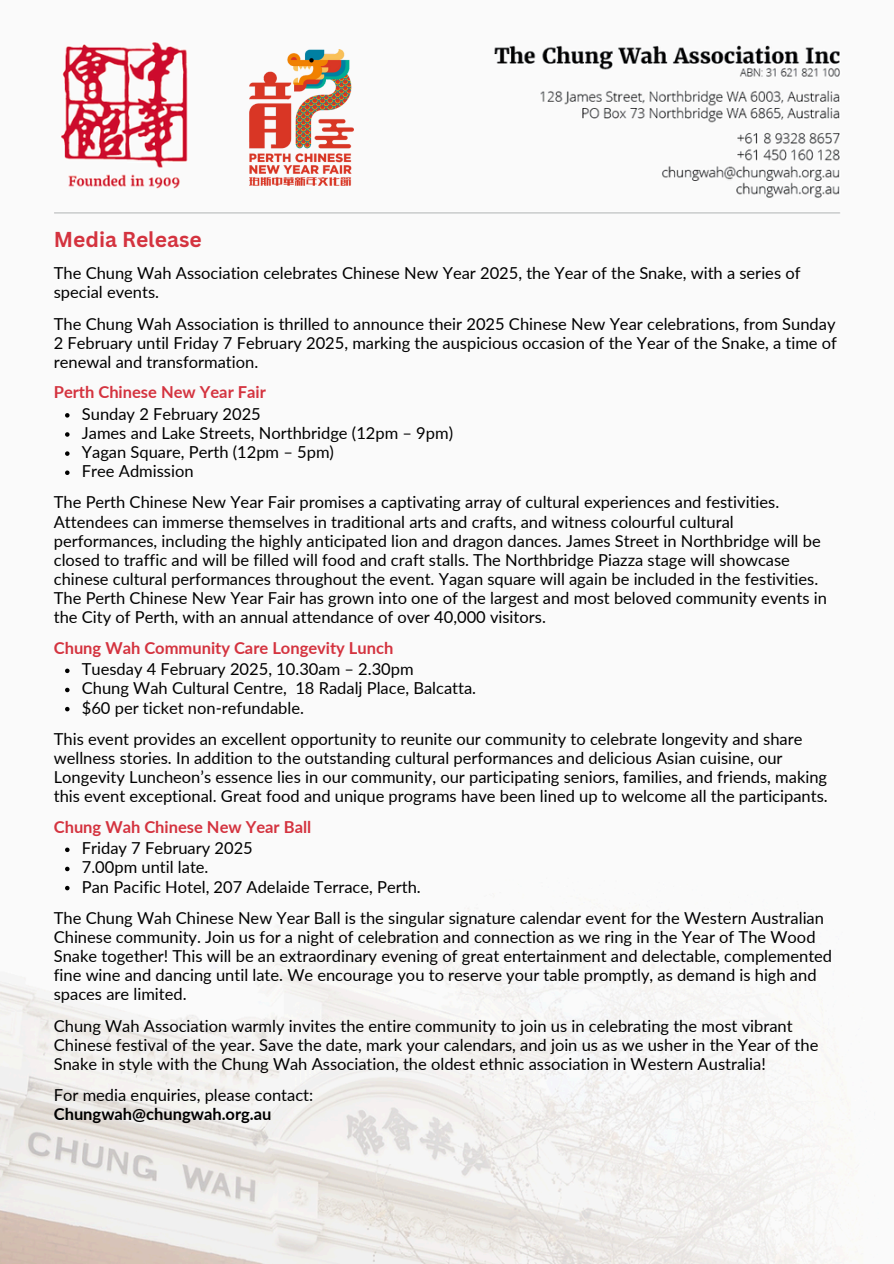
<style>
.page{position:relative;width:894px;height:1264px;background:#fff}
.page>*{position:absolute;margin:0;border:0;box-sizing:border-box;transform-origin:0 0}
.t1{font:700 21px "Canva Sans";color:#d4333f}
.t2{font:16.5px/19.2px "Lato";color:#000}
.t3{font:700 16.5px "Lato";color:#d4333f}
.t4{font:700 16.5px "Lato";color:#000}
</style>
<div class="page">
<img style="left:0;top:42px;width:841px;height:1221px">
<img style="left:249px;top:49px;width:104px;height:136px">
<svg style="left:65px;top:847px;width:4px;height:5px"></svg>
<svg style="left:65px;top:866px;width:4px;height:5px"></svg>
<svg style="left:65px;top:885px;width:4px;height:5px"></svg>
<svg style="left:65px;top:668px;width:4px;height:5px"></svg>
<svg style="left:65px;top:687px;width:4px;height:5px"></svg>
<svg style="left:65px;top:707px;width:4px;height:4px"></svg>
<svg style="left:65px;top:413px;width:4px;height:4px"></svg>
<svg style="left:65px;top:432px;width:4px;height:5px"></svg>
<svg style="left:65px;top:451px;width:4px;height:5px"></svg>
<svg style="left:65px;top:470px;width:4px;height:5px"></svg>
<p class="t1" style="left:54px;top:224px;width:149px">Media Release</p>
<p class="t2" style="left:54px;top:263px;width:748px">The Chung Wah Association celebrates Chinese New Year 2025, the Year of the Snake, with a series of special events.</p>
<h1 class="t2" style="left:54px;top:313px;width:784px;text-align:justify">The Chung Wah Association is thrilled to announce their 2025 Chinese New Year celebrations, from Sunday 2 February until Friday 7 February 2025, marking the auspicious occasion of the Year of the Snake, a time of renewal and transformation.</h1>
<p class="t3" style="left:54px;top:382px;width:213px">Perth Chinese New Year Fair</p>
<p class="t2" style="left:82px;top:404px;width:180px">Sunday 2 February 2025</p>
<p class="t2" style="left:82px;top:423px;width:372px">James and Lake Streets, Northbridge (12pm – 9pm)</p>
<p class="t2" style="left:82px;top:442px;width:253px">Yagan Square, Perth (12pm – 5pm)</p>
<p class="t2" style="left:82px;top:461px;width:113px">Free Admission</p>
<p class="t2" style="left:54px;top:492px;width:774px">The Perth Chinese New Year Fair promises a captivating array of cultural experiences and festivities.<br>Attendees can immerse themselves in traditional arts and crafts, and witness colourful cultural performances, including the highly anticipated lion and dragon dances. James Street in Northbridge will be closed to traffic and will be filled will food and craft stalls. The Northbridge Piazza stage will showcase chinese cultural performances throughout the event. Yagan square will again be included in the festivities.<br>The Perth Chinese New Year Fair has grown into one of the largest and most beloved community events in the City of Perth, with an annual attendance of over 40,000 visitors.</p>
<p class="t3" style="left:54px;top:637px;width:341px">Chung Wah Community Care Longevity Lunch</p>
<p class="t2" style="left:82px;top:659px;width:333px">Tuesday 4 February 2025, 10.30am – 2.30pm</p>
<p class="t2" style="left:82px;top:678px;width:395px">Chung Wah Cultural Centre, 18 Radalj Place, Balcatta.</p>
<h2 class="t2" style="left:82px;top:697px;width:223px">$60 per ticket non-refundable.</h2>
<p class="t2" style="left:54px;top:728px;width:775px">This event provides an excellent opportunity to reunite our community to celebrate longevity and share wellness stories. In addition to the outstanding cultural performances and delicious Asian cuisine, our Longevity Luncheon’s essence lies in our community, our participating seniors, families, and friends, making this event exceptional. Great food and unique programs have been lined up to welcome all the participants.</p>
<p class="t3" style="left:54px;top:816px;width:259px">Chung Wah Chinese New Year Ball</p>
<p class="t2" style="left:82px;top:838px;width:172px">Friday 7 February 2025</p>
<p class="t2" style="left:82px;top:857px;width:128px">7.00pm until late.</p>
<p class="t2" style="left:82px;top:876px;width:340px">Pan Pacific Hotel, 207 Adelaide Terrace, Perth.</p>
<h2 class="t2" style="left:54px;top:907px;width:779px">The Chung Wah Chinese New Year Ball is the singular signature calendar event for the Western Australian Chinese community. Join us for a night of celebration and connection as we ring in the Year of The Wood Snake together! This will be an extraordinary evening of great entertainment and delectable, complemented fine wine and dancing until late. We encourage you to reserve your table promptly, as demand is high and spaces are limited.</h2>
<p class="t2" style="left:54px;top:1015px;width:765px">Chung Wah Association warmly invites the entire community to join us in celebrating the most vibrant<br>Chinese festival of the year. Save the date, mark your calendars, and join us as we usher in the Year of the<br>Snake in style with the Chung Wah Association, the oldest ethnic association in Western Australia!</p>
<p class="t2" style="left:54px;top:1085px;width:261px">For media enquiries, please contact:</p>
<p class="t4" style="left:54px;top:1103px;width:219px">Chungwah@chungwah.org.au</p>
</div>
